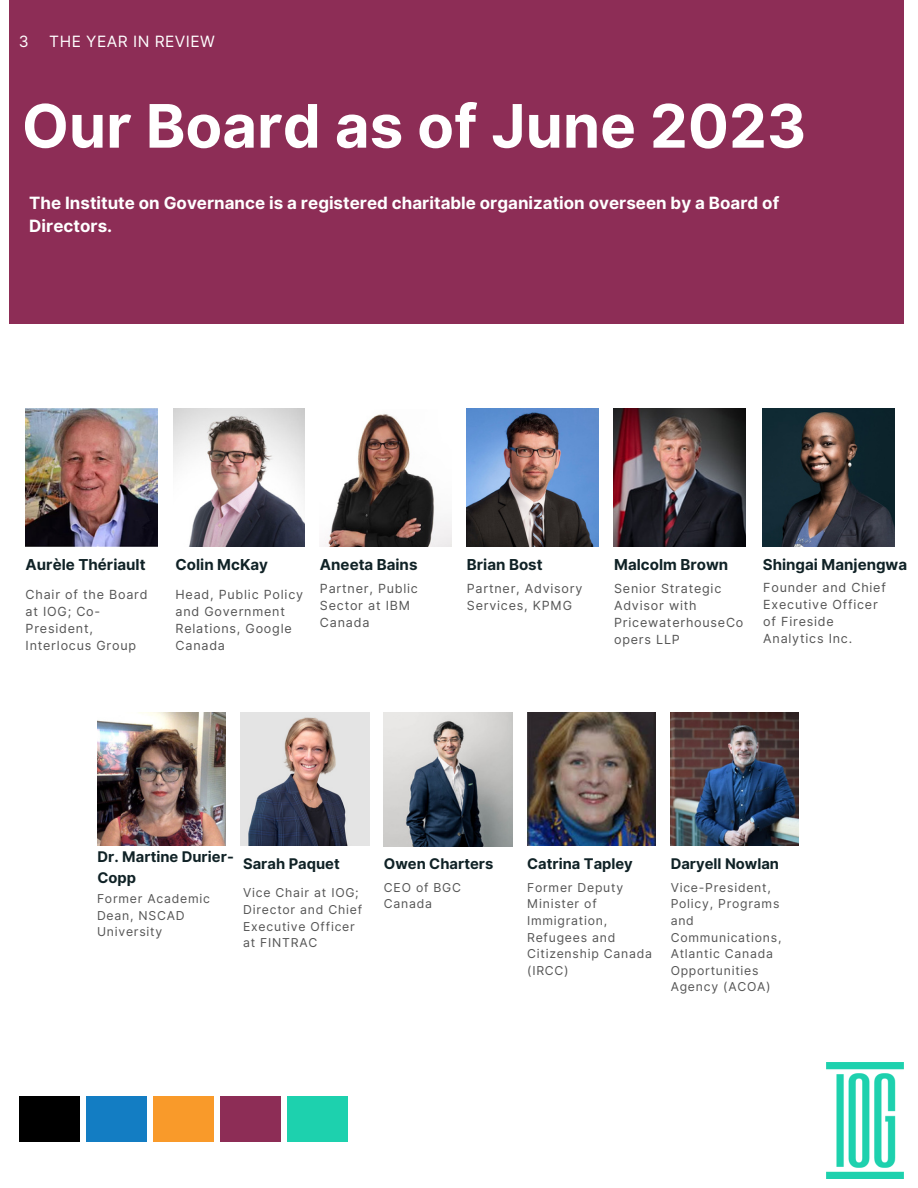
<style>
.page{position:relative;width:918px;height:1188px;background:#fff}
.page>*{position:absolute;margin:0;border:0;box-sizing:border-box;transform-origin:0 0}
.t1{font:700 60px "Inter";color:#fff}
.t2{font:700 16.95px/23.7px "Inter";color:#fff}
.t3{font:15.6px "Inter";letter-spacing:.03em;color:#fff}
.t4{font:700 15.15px "Inter";color:#102226}
.t5{font:700 14.7px/20.2px "Inter";color:#102226}
.t6{font:12.6px/17px "Inter";letter-spacing:.06em;color:#545454}
.t7{font:12.3px/16.5px "Inter";letter-spacing:.06em;color:#545454}
</style>
<div class="page">
<div style="left:10px;top:0;width:894px;height:324px;background:#8d2d56"></div>
<img style="left:26px;top:409px;width:131px;height:137px">
<img style="left:173px;top:409px;width:132px;height:137px">
<img style="left:325px;top:414px;width:127px;height:132px">
<img style="left:467px;top:409px;width:131px;height:137px">
<img style="left:614px;top:409px;width:131px;height:137px">
<img style="left:97px;top:712px;width:128px;height:134px">
<img style="left:241px;top:712px;width:128px;height:134px">
<img style="left:384px;top:712px;width:128px;height:134px">
<img style="left:527px;top:712px;width:128px;height:134px">
<img style="left:670px;top:712px;width:129px;height:134px">
<img style="left:826px;top:1063px;width:78px;height:115px">
<div style="left:287px;top:1096px;width:61px;height:46px;background:#1dd1ae"></div>
<div style="left:220px;top:1096px;width:60px;height:46px;background:#8d2d56"></div>
<div style="left:153px;top:1096px;width:60px;height:46px;background:#f99a2a"></div>
<div style="left:86px;top:1096px;width:60px;height:46px;background:#137dc3"></div>
<div style="left:19px;top:1096px;width:60px;height:46px;background:#000"></div>
<img style="left:763px;top:409px;width:132px;height:137px">
<p class="t3" style="left:19px;top:32px;width:11px">3</p>
<p class="t3" style="left:49px;top:32px;width:167px">THE YEAR IN REVIEW</p>
<h1 class="t1" style="left:22px;top:90px;width:786px">Our Board as of June 2023</h1>
<h3 class="t2" style="left:29px;top:191px;width:751px">The Institute on Governance is a registered charitable organization overseen by a Board of<br>Directors.</h3>
<h4 class="t4" style="left:26px;top:555px;width:121px">Aurèle Thériault</h4>
<h4 class="t6" style="left:26px;top:586px;width:124px">Chair of the Board at IOG; Co-<br>President,<br>Interlocus Group</h4>
<h4 class="t4" style="left:176px;top:555px;width:94px">Colin McKay</h4>
<h4 class="t6" style="left:176px;top:586px;width:129px">Head, Public Policy and Government<br>Relations, Google<br>Canada</h4>
<h4 class="t4" style="left:320px;top:555px;width:99px">Aneeta Bains</h4>
<h4 class="t6" style="left:320px;top:580px;width:99px">Partner, Public<br>Sector at IBM<br>Canada</h4>
<p class="t4" style="left:467px;top:555px;width:77px">Brian Bost</p>
<p class="t6" style="left:467px;top:580px;width:117px">Partner, Advisory<br>Services, KPMG</p>
<p class="t4" style="left:614px;top:555px;width:116px">Malcolm Brown</p>
<p class="t6" style="left:614px;top:580px;width:131px">Senior Strategic<br>Advisor with<br>PricewaterhouseCo opers LLP</p>
<p class="t4" style="left:763px;top:555px;width:146px">Shingai Manjengwa</p>
<p class="t6" style="left:763px;top:579px;width:124px">Founder and Chief<br>Executive Officer of Fireside<br>Analytics Inc.</p>
<p class="t5" style="left:97px;top:847px;width:138px">Dr. Martine Durier-<br>Copp</p>
<p class="t7" style="left:97px;top:890px;width:114px">Former Academic<br>Dean, NSCAD<br>University</p>
<h4 class="t5" style="left:243px;top:854px;width:98px">Sarah Paquet</h4>
<h4 class="t7" style="left:243px;top:885px;width:120px">Vice Chair at IOG;<br>Director and Chief<br>Executive Officer at FINTRAC</h4>
<h4 class="t5" style="left:384px;top:854px;width:111px">Owen Charters</h4>
<h4 class="t7" style="left:384px;top:879px;width:79px">CEO of BGC<br>Canada</h4>
<h4 class="t5" style="left:527px;top:854px;width:107px">Catrina Tapley</h4>
<p class="t7" style="left:527px;top:879px;width:126px">Former Deputy<br>Minister of<br>Immigration,<br>Refugees and<br>Citizenship Canada (IRCC)</p>
<p class="t5" style="left:671px;top:854px;width:110px">Daryell Nowlan</p>
<h2 class="t7" style="left:671px;top:879px;width:112px">Vice-President,<br>Policy, Programs and<br>Communications,<br>Atlantic Canada<br>Opportunities<br>Agency (ACOA)</h2>
</div>
